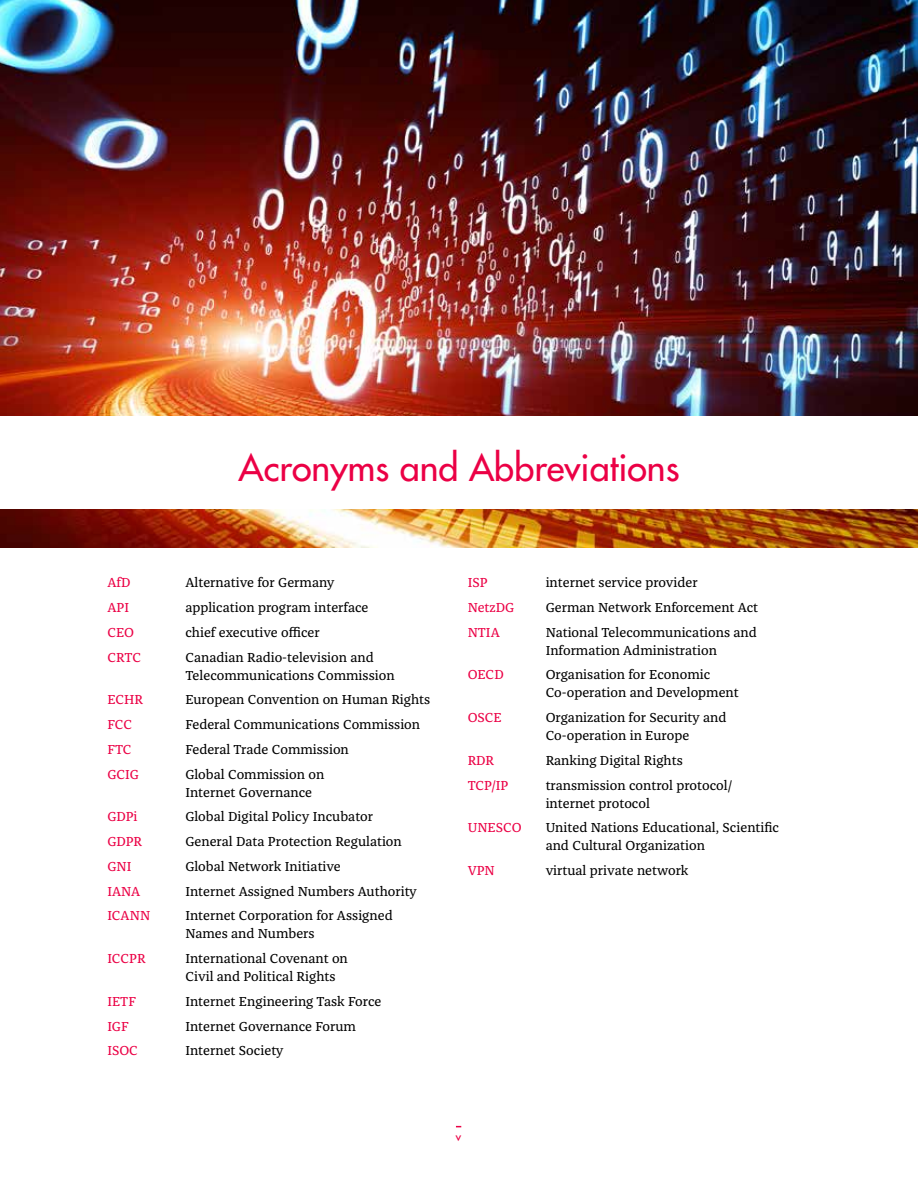
<style>
.page{position:relative;width:918px;height:1188px;background:#fff}
.page>*{position:absolute;margin:0;border:0;box-sizing:border-box;transform-origin:0 0}
.t1{font:500 36px "Futura Std";color:#eb0045}
.t2{font:13.5px/18px "Franziska Pro";color:#000}
.t3{font:13.5px "Franziska Pro";color:#eb0045}
.t4{font:500 12px "Futura Std";color:#eb0045}
</style>
<div class="page">
<img style="left:0;top:0;width:918px;height:548px">
<div style="left:0;top:416px;width:918px;height:93px;background:#fff"></div>
<h1 class="t1" style="left:238px;top:445px;width:443px">Acronyms and Abbreviations</h1>
<p class="t3" style="left:107px;top:574px;width:25px">AfD</p>
<p class="t2" style="left:185px;top:574px;width:151px">Alternative for Germany</p>
<p class="t3" style="left:107px;top:599px;width:23px">API</p>
<p class="t2" style="left:185px;top:598px;width:185px">application program interface</p>
<p class="t3" style="left:107px;top:624px;width:28px">CEO</p>
<p class="t2" style="left:185px;top:623px;width:136px">chief executive officer</p>
<p class="t3" style="left:107px;top:649px;width:35px">CRTC</p>
<p class="t2" style="left:185px;top:648px;width:211px">Canadian Radio-television and<br>Telecommunications Commission</p>
<p class="t3" style="left:107px;top:691px;width:37px">ECHR</p>
<p class="t2" style="left:185px;top:691px;width:246px">European Convention on Human Rights</p>
<p class="t3" style="left:107px;top:716px;width:26px">FCC</p>
<p class="t2" style="left:185px;top:715px;width:236px">Federal Communications Commission</p>
<p class="t3" style="left:107px;top:741px;width:26px">FTC</p>
<p class="t2" style="left:185px;top:740px;width:165px">Federal Trade Commission</p>
<p class="t3" style="left:107px;top:766px;width:33px">GCIG</p>
<p class="t2" style="left:185px;top:765px;width:140px">Global Commission on<br>Internet Governance</p>
<p class="t3" style="left:107px;top:808px;width:32px">GDPi</p>
<p class="t2" style="left:185px;top:808px;width:189px">Global Digital Policy Incubator</p>
<p class="t3" style="left:107px;top:833px;width:36px">GDPR</p>
<p class="t2" style="left:185px;top:832px;width:218px">General Data Protection Regulation</p>
<p class="t3" style="left:107px;top:858px;width:26px">GNI</p>
<p class="t2" style="left:185px;top:857px;width:157px">Global Network Initiative</p>
<p class="t3" style="left:107px;top:883px;width:34px">IANA</p>
<p class="t2" style="left:185px;top:882px;width:233px">Internet Assigned Numbers Authority</p>
<p class="t3" style="left:107px;top:907px;width:44px">ICANN</p>
<p class="t2" style="left:185px;top:907px;width:209px">Internet Corporation for Assigned<br>Names and Numbers</p>
<p class="t3" style="left:107px;top:950px;width:40px">ICCPR</p>
<p class="t2" style="left:185px;top:949px;width:164px">International Covenant on<br>Civil and Political Rights</p>
<p class="t3" style="left:107px;top:993px;width:30px">IETF</p>
<p class="t2" style="left:185px;top:992px;width:198px">Internet Engineering Task Force</p>
<p class="t3" style="left:107px;top:1018px;width:23px">IGF</p>
<p class="t2" style="left:185px;top:1017px;width:172px">Internet Governance Forum</p>
<p class="t3" style="left:107px;top:1042px;width:32px">ISOC</p>
<p class="t2" style="left:185px;top:1042px;width:100px">Internet Society</p>
<p class="t3" style="left:468px;top:574px;width:21px">ISP</p>
<p class="t2" style="left:546px;top:574px;width:154px">internet service provider</p>
<p class="t3" style="left:468px;top:599px;width:48px">NetzDG</p>
<p class="t2" style="left:546px;top:598px;width:214px">German Network Enforcement Act</p>
<p class="t3" style="left:468px;top:624px;width:34px">NTIA</p>
<p class="t2" style="left:546px;top:623px;width:213px">National Telecommunications and<br>Information Administration</p>
<p class="t3" style="left:468px;top:666px;width:38px">OECD</p>
<p class="t2" style="left:546px;top:666px;width:195px">Organisation for Economic<br>Co-operation and Development</p>
<p class="t3" style="left:468px;top:709px;width:36px">OSCE</p>
<p class="t2" style="left:546px;top:709px;width:182px">Organization for Security and<br>Co-operation in Europe</p>
<p class="t3" style="left:468px;top:752px;width:28px">RDR</p>
<p class="t2" style="left:546px;top:751px;width:139px">Ranking Digital Rights</p>
<p class="t3" style="left:468px;top:777px;width:42px">TCP/IP</p>
<p class="t2" style="left:546px;top:776px;width:188px">transmission control protocol/ internet protocol</p>
<p class="t3" style="left:468px;top:819px;width:55px">UNESCO</p>
<p class="t2" style="left:546px;top:819px;width:235px">United Nations Educational, Scientific and Cultural Organization</p>
<p class="t3" style="left:468px;top:862px;width:29px">VPN</p>
<p class="t2" style="left:546px;top:862px;width:144px">virtual private network</p>
<p class="t4" style="left:456px;top:1129px;width:7px">v</p>
</div>
